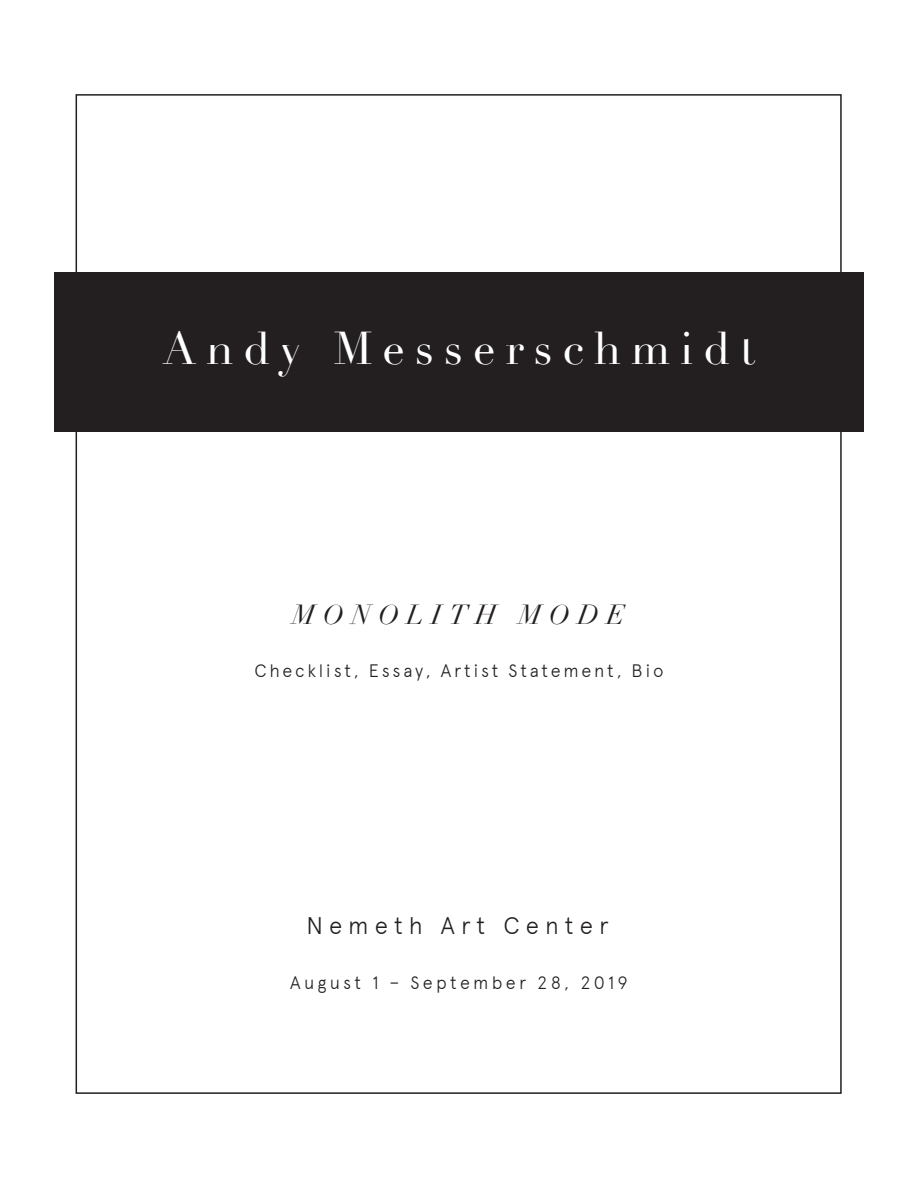
<style>
.page{position:relative;width:918px;height:1188px;background:#fff}
.page>*{position:absolute;margin:0;border:0;box-sizing:border-box;transform-origin:0 0}
.t1{font:45px "Didot";letter-spacing:.22em;color:#fff}
.t2{font:italic 27px "Didot";letter-spacing:.28em;color:#231f20}
.t3{font:300 24px "Apercu";letter-spacing:.25em;color:#231f20}
.t4{font:300 18px "Apercu";letter-spacing:.15em;color:#231f20}
.t5{font:300 18px "Apercu";letter-spacing:.18em;color:#231f20}
</style>
<div class="page">
<div style="left:54px;top:273px;width:810px;height:159px;background:#231f20"></div>
<h1 class="t1" style="left:163px;top:322px;width:594px">Andy Messerschmidt</h1>
<h2 class="t2" style="left:293px;top:598px;width:334px">MONOLITH MODE</h2>
<p class="t4" style="left:254px;top:660px;width:411px">Checklist, Essay, Artist Statement, Bio</p>
<h3 class="t3" style="left:306px;top:911px;width:304px">Nemeth Art Center</h3>
<p class="t5" style="left:290px;top:972px;width:339px">August 1 – September 28, 2019</p>
</div>
